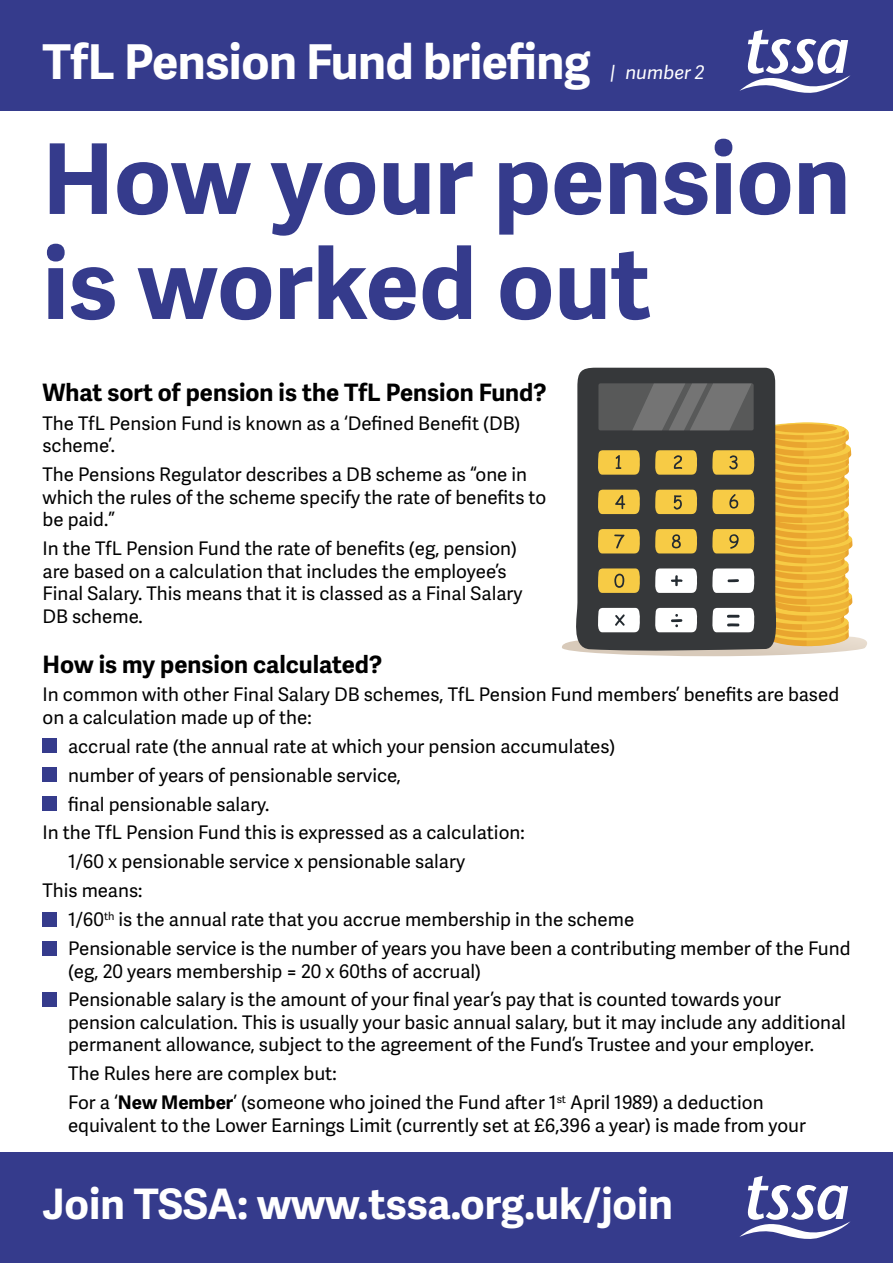
<style>
.page{position:relative;width:893px;height:1263px;background:#fff}
.page>*{position:absolute;margin:0;border:0;box-sizing:border-box;transform-origin:0 0}
.t1{font:700 97.5px/105px "Adelle Sans";color:#353b8c}
.t2{font:700 48px "Adelle Sans";letter-spacing:-.01em;color:#fff}
.t3{font:700 42px "Adelle Sans";color:#fff}
.t4{font:700 24px "Adelle Sans";color:#000}
.t5{font:18.75px/22.5px "Adelle Sans";color:#000}
.t6{font:italic 18.75px "Adelle Sans";color:#fff}
.s1{font-weight:700}
</style>
<div class="page">
<div style="left:0;top:0;width:893px;height:111px;background:#353b8c"></div>
<div style="left:43px;top:739px;width:14px;height:14px;background:#353b8c"></div>
<div style="left:43px;top:768px;width:14px;height:14px;background:#353b8c"></div>
<div style="left:43px;top:796px;width:14px;height:15px;background:#353b8c"></div>
<div style="left:43px;top:912px;width:14px;height:14px;background:#353b8c"></div>
<div style="left:43px;top:941px;width:14px;height:14px;background:#353b8c"></div>
<div style="left:43px;top:992px;width:14px;height:14px;background:#353b8c"></div>
<svg style="left:739px;top:30px;width:111px;height:63px"></svg>
<div style="left:0;top:1152px;width:893px;height:111px;background:#353b8c"></div>
<svg style="left:739px;top:1176px;width:111px;height:63px"></svg>
<div style="left:577px;top:368px;width:199px;height:15px;background:#36383a"></div>
<svg style="left:562px;top:383px;width:305px;height:273px"></svg>
<h2 class="t2" style="left:43px;top:33px;width:550px">TfL Pension Fund briefing</h2>
<p class="t6" style="left:610px;top:61px;width:96px">| number 2</p>
<h1 class="t1" style="left:43px;top:129px;width:809px">How your pension is worked out</h1>
<p class="t4" style="left:43px;top:378px;width:506px">What sort of pension is the TfL Pension Fund?</p>
<p class="t5" style="left:43px;top:412px;width:480px">The TfL Pension Fund is known as a ‘Defined Benefit (DB) scheme’.</p>
<p class="t5" style="left:43px;top:464px;width:505px">The Pensions Regulator describes a DB scheme as “one in which the rules of the scheme specify the rate of benefits to be paid.”</p>
<p class="t5" style="left:43px;top:538px;width:481px">In the TfL Pension Fund the rate of benefits (eg, pension) are based on a calculation that includes the employee’s Final Salary. This means that it is classed as a Final Salary DB scheme.</p>
<p class="t4" style="left:43px;top:649px;width:341px">How is my pension calculated?</p>
<p class="t5" style="left:43px;top:684px;width:798px">In common with other Final Salary DB schemes, TfL Pension Fund members’ benefits are based on a calculation made up of the:</p>
<p class="t5" style="left:68px;top:735px;width:549px">accrual rate (the annual rate at which your pension accumulates)</p>
<p class="t5" style="left:68px;top:764px;width:334px">number of years of pensionable service,</p>
<p class="t5" style="left:68px;top:793px;width:203px">final pensionable salary.</p>
<p class="t5" style="left:43px;top:822px;width:484px">In the TfL Pension Fund this is expressed as a calculation:</p>
<p class="t5" style="left:68px;top:851px;width:399px">1/60 x pensionable service x pensionable salary</p>
<p class="t5" style="left:43px;top:880px;width:101px">This means:</p>
<p class="t5" style="left:68px;top:909px;width:568px">1/60<sup>th</sup> is the annual rate that you accrue membership in the scheme</p>
<p class="t5" style="left:68px;top:938px;width:784px">Pensionable service is the number of years you have been a contributing member of the Fund</p>
<p class="t5" style="left:68px;top:957px;width:715px;line-height:29px">(eg, 20 years membership = 20 x 60ths of accrual)<br>Pensionable salary is the amount of your final year’s pay that is counted towards your</p>
<p class="t5" style="left:68px;top:1012px;width:779px">pension calculation. This is usually your basic annual salary, but it may include any additional permanent allowance, subject to the agreement of the Fund’s Trustee and your employer.</p>
<p class="t5" style="left:68px;top:1060px;width:697px;line-height:28.8px">The Rules here are complex but:<br>For a ‘<span class="s1">New Member</span>’ (someone who joined the Fund after 1<sup>st</sup> April 1989) a deduction</p>
<p class="t5" style="left:68px;top:1114px;width:739px">equivalent to the Lower Earnings Limit (currently set at £6,396 a year) is made from your</p>
<h3 class="t3" style="left:43px;top:1179px;width:632px">Join TSSA: www.tssa.org.uk/join</h3>
</div>
